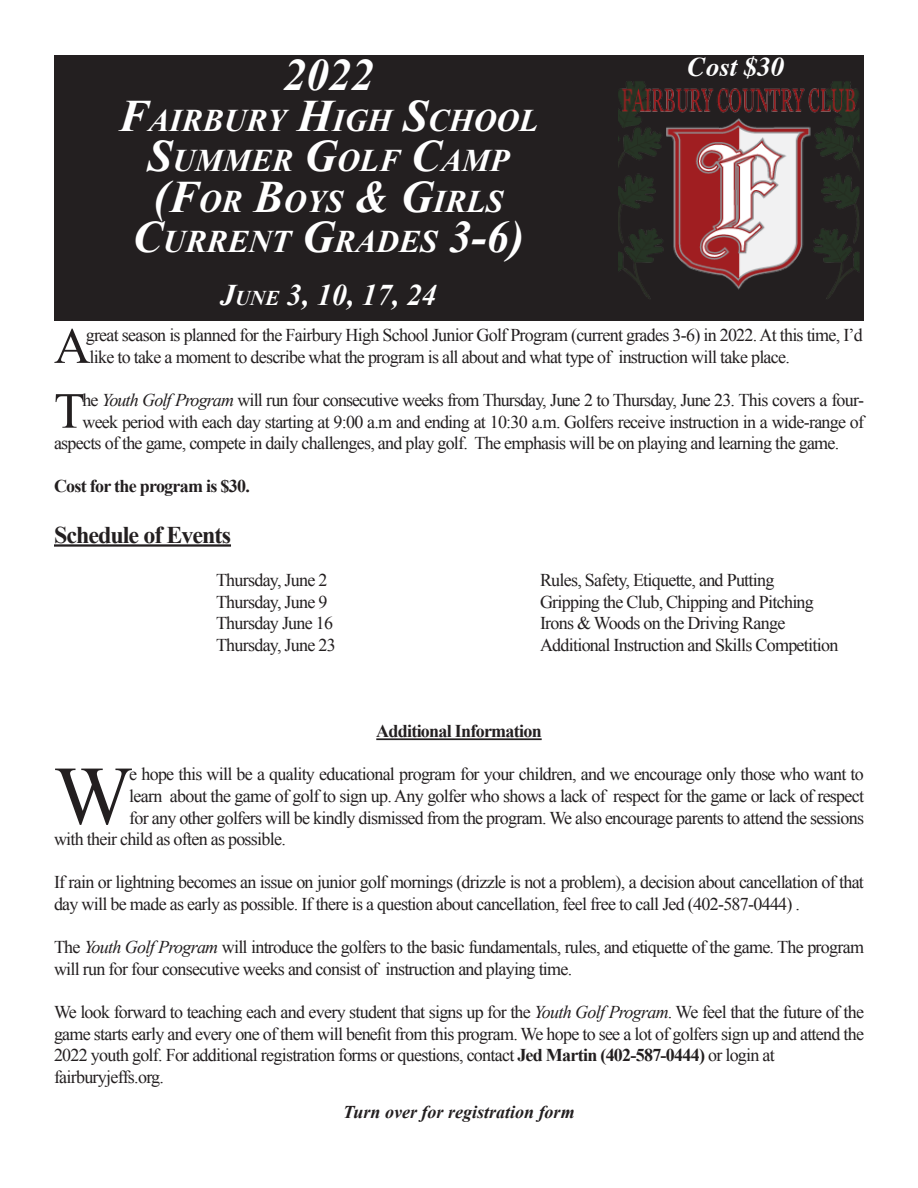
<style>
.page{position:relative;width:918px;height:1188px;background:#fff}
.page>*{position:absolute;margin:0;border:0;box-sizing:border-box;transform-origin:0 0}
.t1{font:83.25px "Times New Roman";color:#231f20}
.t2{font:50.55px "Times New Roman";color:#231f20}
.t3{font:italic 700 45px "Times New Roman";color:#fff}
.t4{font:italic 700 31.5px "Times New Roman";color:#fff}
.t5{font:italic 700 30px "Times New Roman";color:#fff}
.t6{font:italic 700 27px "Times";color:#fff}
.t7{font:700 24px "Times New Roman";letter-spacing:-.04em;color:#231f20}
.t8{font:18px/21.6px "Times New Roman";letter-spacing:-.04em;color:#231f20}
.t9{font:700 18px "Times New Roman";letter-spacing:-.04em;color:#231f20}
.t10{font:italic 700 18px "Times New Roman";color:#231f20}
.s1{font-size:45px}
.s2{font-size:21px}
.s3{font-style:italic}
.s4{font-weight:700}
</style>
<div class="page">
<div style="left:55px;top:55px;width:809px;height:265px;background:#231f20"></div>
<hr style="left:54px;top:544px;width:177px;height:3px;background:#231f20">
<hr style="left:376px;top:738px;width:166px;height:2px;background:#231f20">
<img style="left:619px;top:81px;width:240px;height:218px">
<div style="left:54px;top:60px;width:549px;height:260px;background:#231f20"></div>
<p class="t3" style="left:284px;top:44px;width:91px">2022</p>
<p class="t4" style="left:118px;top:98px;width:422px"><span class="s1">F</span>AIRBURY <span class="s1">H</span>IGH <span class="s1">S</span>CHOOL</p>
<p class="t4" style="left:147px;top:139px;width:364px"><span class="s1">S</span>UMMER <span class="s1">G</span>OLF <span class="s1">C</span>AMP</p>
<p class="t4" style="left:154px;top:179px;width:353px"><span class="s1">(F</span>OR <span class="s1">B</span>OYS <span class="s1">&amp; G</span>IRLS</p>
<p class="t4" style="left:133px;top:220px;width:393px"><span class="s1">C</span>URRENT <span class="s1">G</span>RADES <span class="s1">3-6)</span></p>
<p class="t5" style="left:220px;top:274px;width:218px">J<span class="s2">UNE</span> 3, 10, 17, 24</p>
<p class="t6" style="left:688px;top:41px;width:98px">Cost $30</p>
<p class="t2" style="left:54px;top:312px;width:38px">A</p>
<p class="t8" style="left:86px;top:324px;width:779px">great season is planned for the Fairbury High School Junior Golf Program (current grades 3-6) in 2022. At this time, I’d</p>
<p class="t8" style="left:90px;top:346px;width:702px">like to take a moment to describe what the program is all about and what type of instruction will take place.</p>
<p class="t2" style="left:54px;top:377px;width:32px">T</p>
<p class="t8" style="left:82px;top:389px;width:783px">he <span class="s3">Youth Golf Program</span> will run four consecutive weeks from Thursday, June 2 to Thursday, June 23. This covers a four-</p>
<p class="t8" style="left:82px;top:411px;width:783px">week period with each day starting at 9:00 a.m and ending at 10:30 a.m. Golfers receive instruction in a wide-range of</p>
<p class="t8" style="left:54px;top:432px;width:787px">aspects of the game, compete in daily challenges, and play golf. The emphasis will be on playing and learning the game.</p>
<p class="t9" style="left:54px;top:474px;width:197px">Cost for the program is $30.</p>
<p class="t7" style="left:54px;top:518px;width:179px">Schedule of Events</p>
<p class="t8" style="left:216px;top:569px;width:113px">Thursday, June 2</p>
<p class="t8" style="left:540px;top:569px;width:236px">Rules, Safety, Etiquette, and Putting</p>
<p class="t8" style="left:216px;top:591px;width:113px">Thursday, June 9</p>
<p class="t8" style="left:540px;top:591px;width:275px">Gripping the Club, Chipping and Pitching</p>
<p class="t8" style="left:216px;top:612px;width:119px">Thursday June 16</p>
<p class="t8" style="left:540px;top:612px;width:247px">Irons &amp; Woods on the Driving Range</p>
<p class="t8" style="left:216px;top:634px;width:121px">Thursday, June 23</p>
<p class="t8" style="left:540px;top:634px;width:300px">Additional Instruction and Skills Competition</p>
<p class="t9" style="left:376px;top:719px;width:167px">Additional Information</p>
<p class="t8" style="left:129px;top:763px;width:736px">e hope this will be a quality educational program for your children, and we encourage only those who want to</p>
<p class="t8" style="left:129px;top:785px;width:736px">learn about the game of golf to sign up. Any golfer who shows a lack of respect for the game or lack of respect</p>
<p class="t8" style="left:129px;top:807px;width:736px">for any other golfers will be kindly dismissed from the program. We also encourage parents to attend the sessions</p>
<p class="t8" style="left:54px;top:828px;width:233px">with their child as often as possible.</p>
<p class="t8" style="left:54px;top:871px;width:811px">If rain or lightning becomes an issue on junior golf mornings (drizzle is not a problem), a decision about cancellation of that day will be made as early as possible. If there is a question about cancellation, feel free to call Jed (402-587-0444) .</p>
<p class="t8" style="left:54px;top:936px;width:812px">The <span class="s3">Youth Golf Program</span> will introduce the golfers to the basic fundamentals, rules, and etiquette of the game. The program will run for four consecutive weeks and consist of instruction and playing time.</p>
<p class="t8" style="left:54px;top:1001px;width:812px;text-align:justify">We look forward to teaching each and every student that signs up for the <span class="s3">Youth Golf Program</span>. We feel that the future of the game starts early and every one of them will benefit from this program. We hope to see a lot of golfers sign up and attend the 2022 youth golf. For additional registration forms or questions, contact <span class="s4">Jed Martin (402-587-0444)</span> or login at</p>
<p class="t8" style="left:54px;top:1066px;width:112px">fairburyjeffs.org.</p>
<p class="t10" style="left:343px;top:1099px;width:233px">Turn over for registration form</p>
<p class="t1" style="left:54px;top:740px;width:80px">W</p>
</div>
